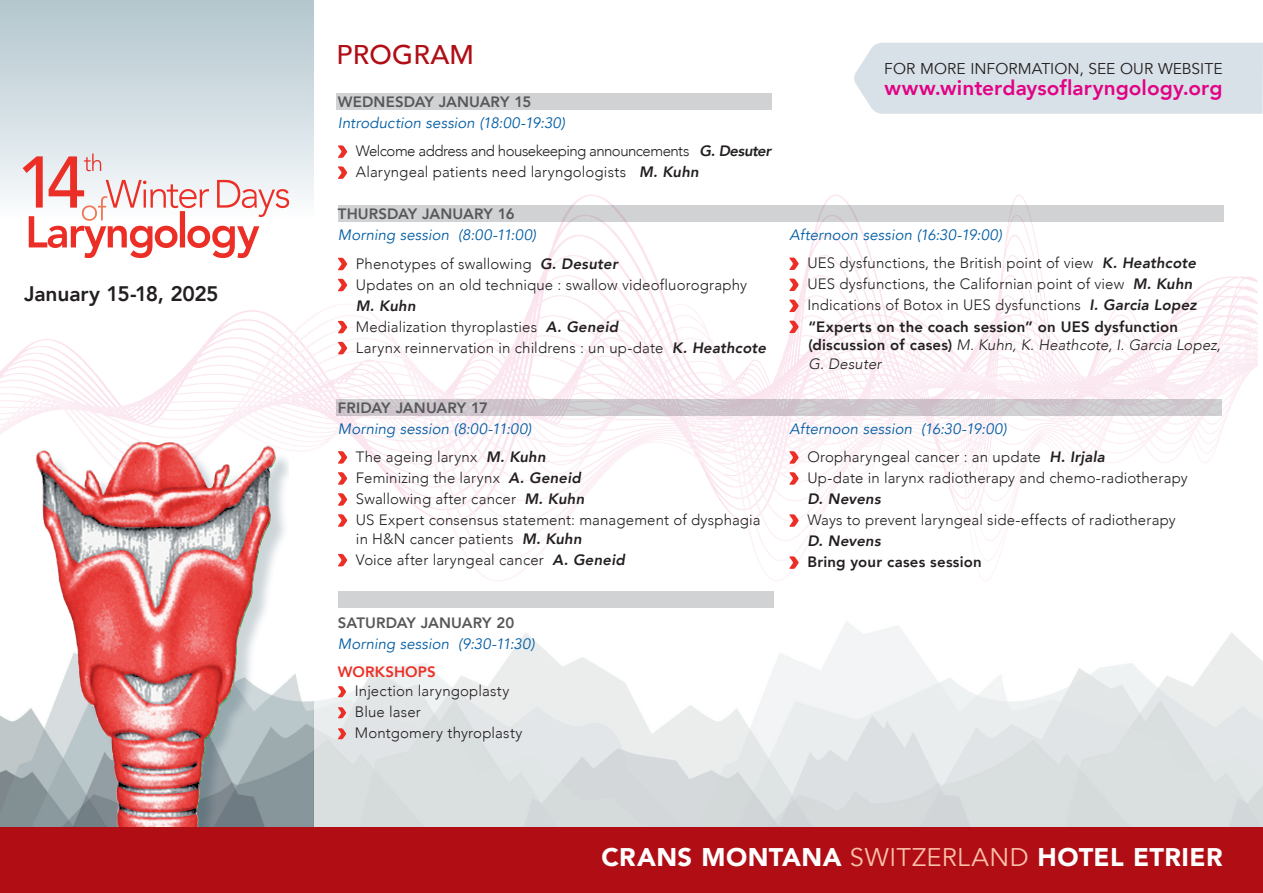
<style>
.page{position:relative;width:1263px;height:893px;background:#fff}
.page>*{position:absolute;margin:0;border:0;box-sizing:border-box;transform-origin:0 0}
.t1{font:500 27px "Avenir";letter-spacing:.01em;color:#b00d15}
.t2{font:900 25.5px "Avenir";letter-spacing:.015em;color:#fff}
.t3{font:800 21px "Avenir";letter-spacing:-.01em;color:#231f20}
.t4{font:800 20.85px "Avenir";letter-spacing:.005em;color:#e10285}
.t5{font:15.6px "Avenir";color:#231f20}
.t6{font:300 15px/21px "Avenir";letter-spacing:.01em;color:#231f20}
.t7{font:italic 15px/28.2px "Avenir";letter-spacing:.01em;color:#015ca3}
.t8{font:300 15px/28.2px "Avenir";letter-spacing:-.035em;color:#231f20}
.t9{font:800 15px "Avenir";letter-spacing:.005em;color:#57585a}
.t10{font:italic 300 15px/18.6px "Avenir";letter-spacing:.005em;color:#231f20}
.t11{font:800 15px "Avenir";letter-spacing:.015em;color:#231f20}
.t12{font:italic 800 15px "Avenir";letter-spacing:.01em;color:#231f20}
.t13{font:800 15px "Avenir";letter-spacing:.01em;color:#ec2f26}
.s1{font-weight:400;font-style:italic;color:#015ca3}
.s2{font-weight:800;font-style:italic}
.s3{font-weight:300;font-style:normal;color:#231f20}
.s4{font-weight:800;color:#231f20}
.s5{font-weight:800}
.s6{font-weight:800;font-style:normal}
.s7{font-weight:400;color:#fac1aa}
</style>
<div class="page">
<img style="left:0;top:621px;width:1263px;height:207px">
<svg style="left:0;top:0;width:314px;height:174px;background:#cad8dd"></svg>
<img style="left:0;top:174px;width:1257px;height:434px">
<svg style="left:23px;top:154px;width:266px;height:104px"></svg>
<div style="left:854px;top:43px;width:409px;height:71px;background:#d8e1e7"></div>
<div style="left:336px;top:399px;width:886px;height:17px;background:#cec6cc"></div>
<div style="left:338px;top:206px;width:886px;height:16px;background:#d1d2d4"></div>
<div style="left:338px;top:591px;width:435px;height:16px;background:#d1d2d4"></div>
<div style="left:336px;top:94px;width:436px;height:16px;background:#d1d2d4"></div>
<svg style="left:338px;top:145px;width:9px;height:13px"></svg>
<svg style="left:338px;top:166px;width:9px;height:13px"></svg>
<svg style="left:338px;top:258px;width:9px;height:12px"></svg>
<svg style="left:338px;top:279px;width:9px;height:12px"></svg>
<svg style="left:338px;top:321px;width:9px;height:12px"></svg>
<svg style="left:338px;top:342px;width:9px;height:12px"></svg>
<svg style="left:338px;top:451px;width:9px;height:13px"></svg>
<svg style="left:338px;top:472px;width:9px;height:13px"></svg>
<svg style="left:338px;top:493px;width:9px;height:13px"></svg>
<svg style="left:338px;top:514px;width:9px;height:13px"></svg>
<svg style="left:338px;top:554px;width:9px;height:12px"></svg>
<svg style="left:338px;top:686px;width:8px;height:11px"></svg>
<svg style="left:338px;top:707px;width:8px;height:11px"></svg>
<svg style="left:338px;top:728px;width:8px;height:11px"></svg>
<svg style="left:789px;top:258px;width:10px;height:12px"></svg>
<svg style="left:789px;top:279px;width:10px;height:12px"></svg>
<svg style="left:789px;top:300px;width:10px;height:12px"></svg>
<svg style="left:789px;top:321px;width:10px;height:12px"></svg>
<svg style="left:789px;top:451px;width:10px;height:13px"></svg>
<svg style="left:789px;top:472px;width:10px;height:13px"></svg>
<svg style="left:789px;top:514px;width:10px;height:13px"></svg>
<svg style="left:789px;top:556px;width:10px;height:13px"></svg>
<img style="left:24px;top:432px;width:261px;height:396px">
<div style="left:0;top:828px;width:1263px;height:65px;background:#b00d15"></div>
<h3 class="t3" style="left:24px;top:277px;width:196px">January 15-18, 2025</h3>
<h1 class="t1" style="left:336px;top:31px;width:139px">PROGRAM</h1>
<p class="t9" style="left:338px;top:90px;width:195px">WEDNESDAY JANUARY 15</p>
<p class="t8" style="left:356px;top:109px;width:417px;text-indent:-18px"><span class="s1">Introduction session (18:00-19:30)<br></span>Welcome address and housekeeping announcements <span class="s2">G. Desuter</span></p>
<p class="t6" style="left:356px;top:162px;width:344px">Alaryngeal patients need laryngologists <span class="s2">M. Kuhn</span></p>
<p class="t9" style="left:338px;top:202px;width:178px">THURSDAY JANUARY 16</p>
<p class="t7" style="left:356px;top:221px;width:263px;text-indent:-18px">Morning session (8:00-11:00)<br><span class="s3">Phenotypes of swallowing</span> <span class="s4">G. Desuter</span></p>
<p class="t6" style="left:356px;top:274px;width:392px">Updates on an old technique : swallow videofluorography</p>
<p class="t6" style="left:356px;top:295px;width:412px"><span class="s2">M. Kuhn<br></span>Medialization thyroplasties <span class="s2">A. Geneid<br></span>Larynx reinnervation in childrens : un up-date <span class="s2">K. Heathcote</span></p>
<p class="t9" style="left:338px;top:396px;width:151px">FRIDAY JANUARY 17</p>
<p class="t7" style="left:356px;top:415px;width:191px;text-indent:-18px">Morning session (8:00-11:00)<br><span class="s3">The ageing larynx</span> <span class="s4">M. Kuhn</span></p>
<p class="t6" style="left:356px;top:467px;width:406px">Feminizing the larynx <span class="s2">A. Geneid<br></span>Swallowing after cancer <span class="s2">M. Kuhn<br></span>US Expert consensus statement: management of dysphagia</p>
<p class="t6" style="left:356px;top:528px;width:270px">in H&amp;N cancer patients <span class="s2">M. Kuhn<br></span>Voice after laryngeal cancer <span class="s2">A. Geneid</span></p>
<p class="t5" style="left:884px;top:59px;width:340px">FOR MORE INFORMATION, SEE OUR WEBSITE</p>
<h3 class="t4" style="left:884px;top:71px;width:340px">www.winterdaysoflaryngology.org</h3>
<p class="t6" style="left:807px;top:221px;width:390px;line-height:28.2px;text-indent:-18px"><span class="s1">Afternoon session (16:30-19:00)<br></span>UES dysfunctions, the British point of view <span class="s2">K. Heathcote</span></p>
<p class="t6" style="left:807px;top:274px;width:391px">UES dysfunctions, the Californian point of view <span class="s2">M. Kuhn<br></span>Indications of Botox in UES dysfunctions <span class="s2">I. Garcia Lopez </span><span class="s5">“Experts on the coach session” on UES dysfunction</span></p>
<p class="t10" style="left:808px;top:336px;width:414px"><span class="s6">(discussion of cases)</span> M. Kuhn, K. Heathcote, I. Garcia Lopez,<br>G. Desuter</p>
<p class="t7" style="left:807px;top:415px;width:299px;text-indent:-18px">Afternoon session (16:30-19:00)<br><span class="s3">Oropharyngeal cancer : an update</span> <span class="s4">H. Irjala</span></p>
<p class="t6" style="left:807px;top:467px;width:382px">Up-date in larynx radiotherapy and chemo-radiotherapy</p>
<p class="t12" style="left:807px;top:490px;width:75px">D. Nevens</p>
<p class="t6" style="left:807px;top:510px;width:370px">Ways to prevent laryngeal side-effects of radiotherapy</p>
<p class="t12" style="left:807px;top:532px;width:75px">D. Nevens</p>
<p class="t11" style="left:807px;top:550px;width:176px">Bring your cases session</p>
<p class="t9" style="left:338px;top:611px;width:178px">SATURDAY JANUARY 20</p>
<p class="t7" style="left:338px;top:630px;width:198px">Morning session (9:30-11:30)</p>
<p class="t13" style="left:338px;top:660px;width:99px">WORKSHOPS</p>
<p class="t6" style="left:355px;top:680px;width:169px">Injection laryngoplasty<br>Blue laser<br>Montgomery thyroplasty</p>
<h2 class="t2" style="left:601px;top:836px;width:623px">CRANS MONTANA <span class="s7">SWITZERLAND</span> HOTEL ETRIER</h2>
</div>
